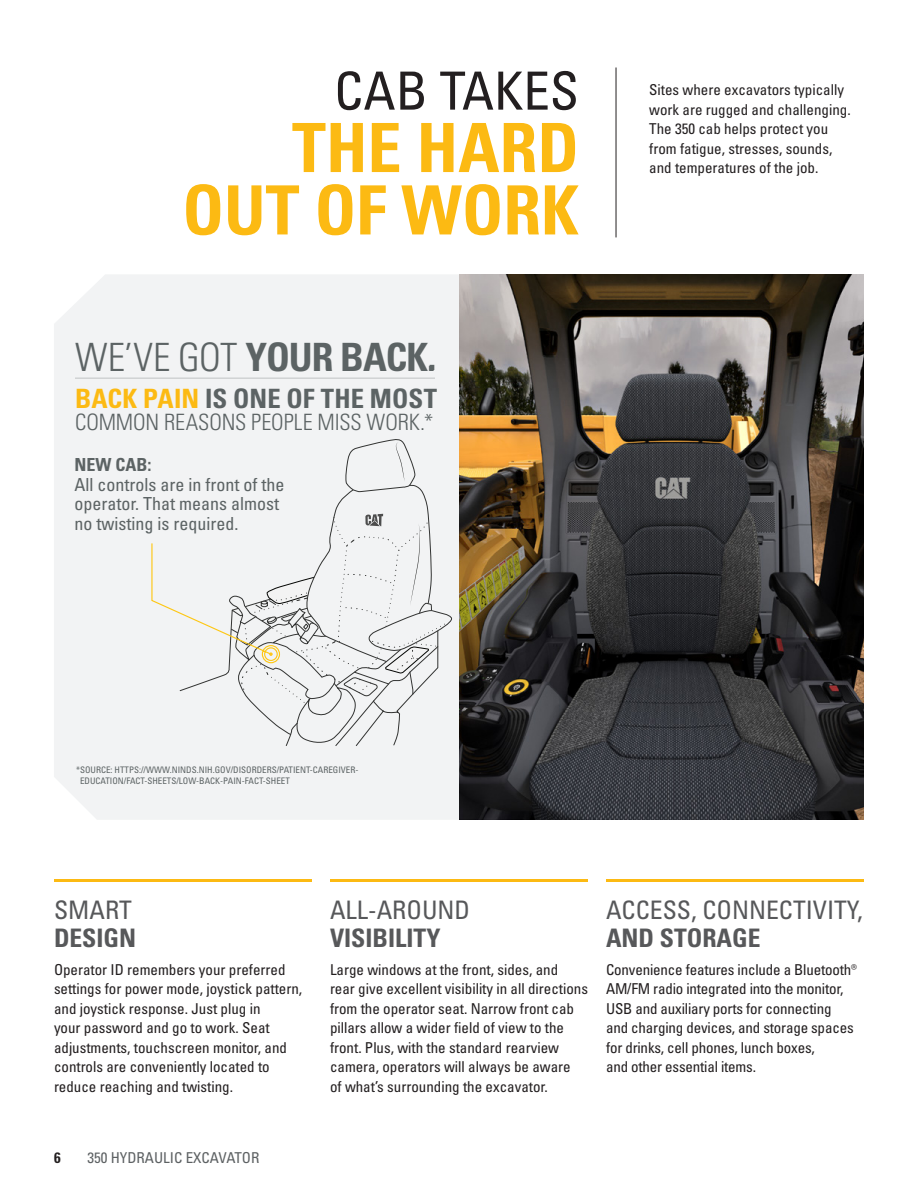
<style>
.page{position:relative;width:918px;height:1188px;background:#fff}
.page>*{position:absolute;margin:0;border:0;box-sizing:border-box;transform-origin:0 0}
.t1{font:67.95px/62.4px "Univers LTCYR 67 Bold Cond";color:#fcba13;text-align:right}
.t2{font:condensed 52.65px "Univers LTCYR 57";color:#231f20}
.t3{font:39px "Univers LTCYR 67 Bold Cond";letter-spacing:-.025em;color:#5c6364}
.t4{font:26.7px "Univers LTCYR 67 Bold Cond";color:#5c6364}
.t5{font:condensed 25.5px "Univers LTCYR 57";color:#57585a}
.t6{font:25.5px "Univers LTCYR 67 Bold Cond";color:#57585a}
.t7{font:22.5px "Univers LTCYR 47 Light Cond";letter-spacing:-.005em;color:#5c6364}
.t8{font:condensed 18px/19.5px "Univers LTCYR 57";color:#5c6364}
.t9{font:18px "Univers LTCYR 67 Bold Cond";color:#5c6364}
.t10{font:condensed 15px/19.5px "Univers LTCYR 57";color:#231f20}
.t11{font:condensed 15px "Univers LTCYR 57";color:#5d6163}
.t12{font:15px "Univers LTCYR 67 Bold Cond";color:#231f20}
.t13{font:condensed 9px/10.8px "Univers LTCYR 57";color:#5c6364}
.s1{font-family:"Univers LTCYR 47 Light Cond"}
.s2{color:#fcba13}
</style>
<div class="page">
<div style="left:54px;top:275px;width:405px;height:545px;background:#f2f3f4"></div>
<svg style="left:151px;top:438px;width:301px;height:308px"></svg>
<hr style="left:75px;top:378px;width:360px;height:1px;background:#c6c8c9">
<img style="left:459px;top:274px;width:405px;height:546px">
<hr style="left:54px;top:879px;width:258px;height:3px;background:#fcba13">
<hr style="left:330px;top:879px;width:258px;height:3px;background:#fcba13">
<hr style="left:606px;top:879px;width:258px;height:3px;background:#fcba13">
<hr style="left:616px;top:68px;width:1px;height:169px;background:#231f20">
<h2 class="t2" style="left:334px;top:58px;width:246px">CAB TAKES</h2>
<h1 class="t1" style="left:182px;top:116px;width:398px">THE HARD<br>OUT OF WORK</h1>
<h3 class="t3" style="left:75px;top:334px;width:363px"><span class="s1">WE’VE GOT</span> YOUR BACK.</h3>
<h3 class="t4" style="left:75px;top:382px;width:364px"><span class="s2">BACK PAIN</span> IS ONE OF THE MOST</h3>
<h3 class="t7" style="left:75px;top:407px;width:360px">COMMON REASONS PEOPLE MISS WORK.*</h3>
<p class="t9" style="left:75px;top:454px;width:79px">NEW CAB:</p>
<p class="t8" style="left:75px;top:474px;width:211px">All controls are in front of the operator. That means almost no twisting is required.</p>
<p class="t10" style="left:649px;top:80px;width:203px">Sites where excavators typically work are rugged and challenging.<br>The 350 cab helps protect you from fatigue, stresses, sounds, and temperatures of the job.</p>
<p class="t13" style="left:80px;top:764px;width:280px;text-indent:-4px">*SOURCE: HTTPS://WWW.NINDS.NIH.GOV/DISORDERS/PATIENT-CAREGIVER-<br>EDUCATION/FACT-SHEETS/LOW-BACK-PAIN-FACT-SHEET</p>
<h3 class="t5" style="left:54px;top:894px;width:79px">SMART</h3>
<h3 class="t6" style="left:54px;top:923px;width:84px">DESIGN</h3>
<h3 class="t5" style="left:330px;top:894px;width:142px">ALL-AROUND</h3>
<h3 class="t6" style="left:330px;top:923px;width:112px">VISIBILITY</h3>
<h3 class="t5" style="left:606px;top:894px;width:258px">ACCESS, CONNECTIVITY,</h3>
<h3 class="t6" style="left:606px;top:923px;width:156px">AND STORAGE</h3>
<p class="t10" style="left:54px;top:960px;width:250px">Operator ID remembers your preferred settings for power mode, joystick pattern, and joystick response. Just plug in<br>your password and go to work. Seat adjustments, touchscreen monitor, and controls are conveniently located to reduce reaching and twisting.</p>
<p class="t10" style="left:606px;top:960px;width:253px">Convenience features include a Bluetooth® AM/FM radio integrated into the monitor, USB and auxiliary ports for connecting and charging devices, and storage spaces for drinks, cell phones, lunch boxes,<br>and other essential items.</p>
<p class="t10" style="left:330px;top:960px;width:260px">Large windows at the front, sides, and<br>rear give excellent visibility in all directions from the operator seat. Narrow front cab pillars allow a wider field of view to the front. Plus, with the standard rearview camera, operators will always be aware<br>of what’s surrounding the excavator.</p>
<p class="t12" style="left:54px;top:1148px;width:8px">6</p>
<p class="t11" style="left:87px;top:1148px;width:173px">350 HYDRAULIC EXCAVATOR</p>
</div>
